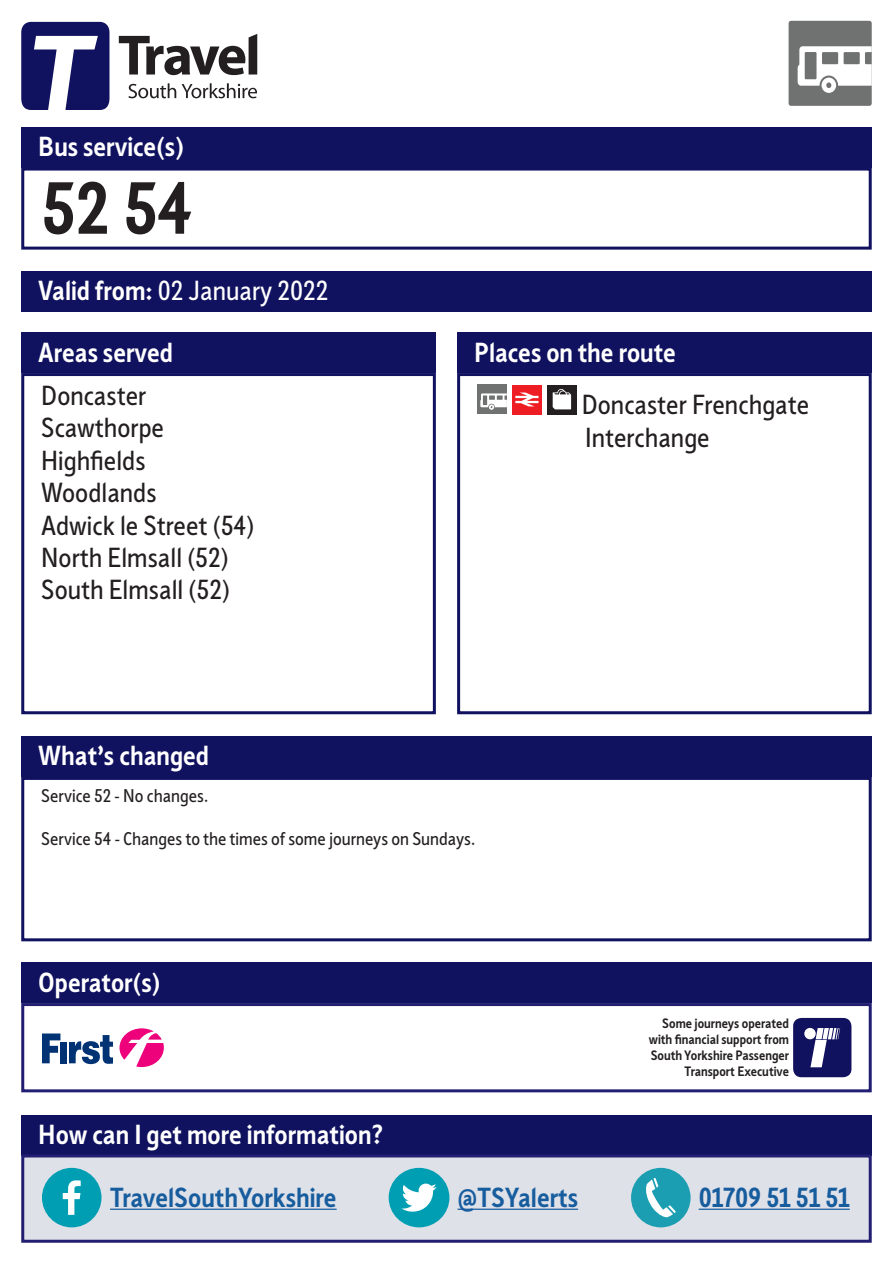
<style>
.page{position:relative;width:893px;height:1263px;background:#fff}
.page>*{position:absolute;margin:0;border:0;box-sizing:border-box;transform-origin:0 0}
.t1{font:700 72px "Sheffield Sans 2";color:#231f20}
.t2{font:27px/32.4px "Sheffield Sans 2";color:#231f20}
.t3{font:700 27px "Sheffield Sans 2";color:#fff}
.t4{font:700 27px "Sheffield Sans 2";color:#175d9e}
.t5{font:27px "Sheffield Sans 2";color:#fff}
.t6{font:18px "Sheffield Sans 2";color:#231f20}
.t7{font:700 13.35px "Sheffield Sans 2";color:#231f20}
.s1{font-weight:700}
</style>
<div class="page">
<div style="left:21px;top:271px;width:851px;height:40px;background:#11125f"></div>
<div style="left:21px;top:127px;width:851px;height:41px;background:#11125f"></div>
<div style="left:21px;top:168px;width:851px;height:82px;border:3px solid #11125f"></div>
<div style="left:21px;top:736px;width:851px;height:41px;background:#11125f"></div>
<div style="left:21px;top:777px;width:851px;height:164px;border:3px solid #11125f"></div>
<div style="left:21px;top:333px;width:415px;height:40px;background:#11125f"></div>
<div style="left:21px;top:373px;width:415px;height:341px;border:3px solid #11125f"></div>
<div style="left:457px;top:333px;width:415px;height:40px;background:#11125f"></div>
<div style="left:477px;top:385px;width:30px;height:29px;background:#707271"></div>
<svg style="left:480px;top:393px;width:27px;height:17px"></svg>
<div style="left:512px;top:385px;width:30px;height:29px;background:#ee1d23"></div>
<svg style="left:515px;top:392px;width:23px;height:14px"></svg>
<div style="left:547px;top:385px;width:30px;height:29px;background:#231f20"></div>
<svg style="left:553px;top:389px;width:18px;height:20px"></svg>
<div style="left:457px;top:373px;width:415px;height:341px;border:3px solid #11125f"></div>
<div style="left:21px;top:962px;width:851px;height:41px;background:#11125f"></div>
<div style="left:21px;top:1003px;width:851px;height:89px;border:3px solid #221e72"></div>
<div style="left:793px;top:1018px;width:58px;height:59px;background:#11125f;border-radius:8px"></div>
<div style="left:804px;top:1028px;width:12px;height:11px;background:#fff;border-radius:50%"></div>
<svg style="left:810px;top:1028px;width:30px;height:39px"></svg>
<svg style="left:119px;top:1028px;width:45px;height:39px"></svg>
<svg style="left:42px;top:1033px;width:18px;height:30px"></svg>
<div style="left:60px;top:1042px;width:7px;height:21px;background:#013374"></div>
<svg style="left:69px;top:1035px;width:44px;height:29px"></svg>
<div style="left:789px;top:21px;width:83px;height:85px;background:#707271;border-radius:3px"></div>
<svg style="left:798px;top:46px;width:74px;height:47px"></svg>
<svg style="left:128px;top:83px;width:48px;height:15px"></svg>
<svg style="left:182px;top:83px;width:75px;height:15px"></svg>
<svg style="left:119px;top:34px;width:138px;height:41px"></svg>
<svg style="left:21px;top:22px;width:88px;height:88px"></svg>
<div style="left:21px;top:1115px;width:851px;height:40px;background:#11125f"></div>
<div style="left:21px;top:1154px;width:851px;height:89px;background:#dfe1e9;border:3px solid #221e72"></div>
<hr style="left:110px;top:1208px;width:227px;height:2px;background:#175d9e">
<hr style="left:458px;top:1208px;width:120px;height:2px;background:#175d9e">
<hr style="left:699px;top:1208px;width:151px;height:2px;background:#175d9e">
<div style="left:42px;top:1168px;width:60px;height:59px;background:#009eb3;border-radius:50%"></div>
<svg style="left:63px;top:1180px;width:18px;height:35px"></svg>
<div style="left:389px;top:1168px;width:60px;height:59px;background:#009eb3;border-radius:50%"></div>
<svg style="left:401px;top:1183px;width:36px;height:28px"></svg>
<div style="left:631px;top:1168px;width:60px;height:59px;background:#1b9eb2;border-radius:50%"></div>
<svg style="left:646px;top:1178px;width:30px;height:39px"></svg>
<p class="t3" style="left:38px;top:128px;width:147px">Bus service(s)</p>
<p class="t1" style="left:41px;top:160px;width:153px">52 54</p>
<p class="t5" style="left:38px;top:272px;width:292px"><span class="s1">Valid from:</span> 02 January 2022</p>
<p class="t3" style="left:38px;top:334px;width:136px">Areas served</p>
<p class="t2" style="left:41px;top:379px;width:107px">Doncaster</p>
<p class="t2" style="left:41px;top:411px;width:124px">Scawthorpe</p>
<p class="t2" style="left:41px;top:444px;width:106px">Highfields</p>
<p class="t2" style="left:41px;top:476px;width:117px">Woodlands</p>
<p class="t2" style="left:41px;top:508px;width:215px">Adwick le Street (54)</p>
<p class="t2" style="left:41px;top:541px;width:189px">North Elmsall (52)</p>
<p class="t2" style="left:41px;top:573px;width:190px">South Elmsall (52)</p>
<p class="t3" style="left:474px;top:334px;width:203px">Places on the route</p>
<p class="t2" style="left:582px;top:388px;width:229px">Doncaster Frenchgate<br>Interchange</p>
<p class="t3" style="left:38px;top:738px;width:172px">What’s changed</p>
<p class="t6" style="left:41px;top:784px;width:169px">Service 52 - No changes.</p>
<p class="t6" style="left:41px;top:827px;width:436px">Service 54 - Changes to the times of some journeys on Sundays.</p>
<p class="t3" style="left:38px;top:964px;width:124px">Operator(s)</p>
<p class="t7" style="left:662px;top:1014px;width:128px">Some journeys operated</p>
<p class="t7" style="left:649px;top:1030px;width:142px">with financial support from</p>
<p class="t7" style="left:651px;top:1046px;width:140px">South Yorkshire Passenger</p>
<p class="t7" style="left:685px;top:1062px;width:106px">Transport Executive</p>
<p class="t3" style="left:38px;top:1116px;width:347px">How can I get more information?</p>
<p class="t4" style="left:110px;top:1179px;width:228px">TravelSouthYorkshire</p>
<p class="t4" style="left:458px;top:1179px;width:122px">@TSYalerts</p>
<p class="t4" style="left:699px;top:1179px;width:153px">01709 51 51 51</p>
</div>
